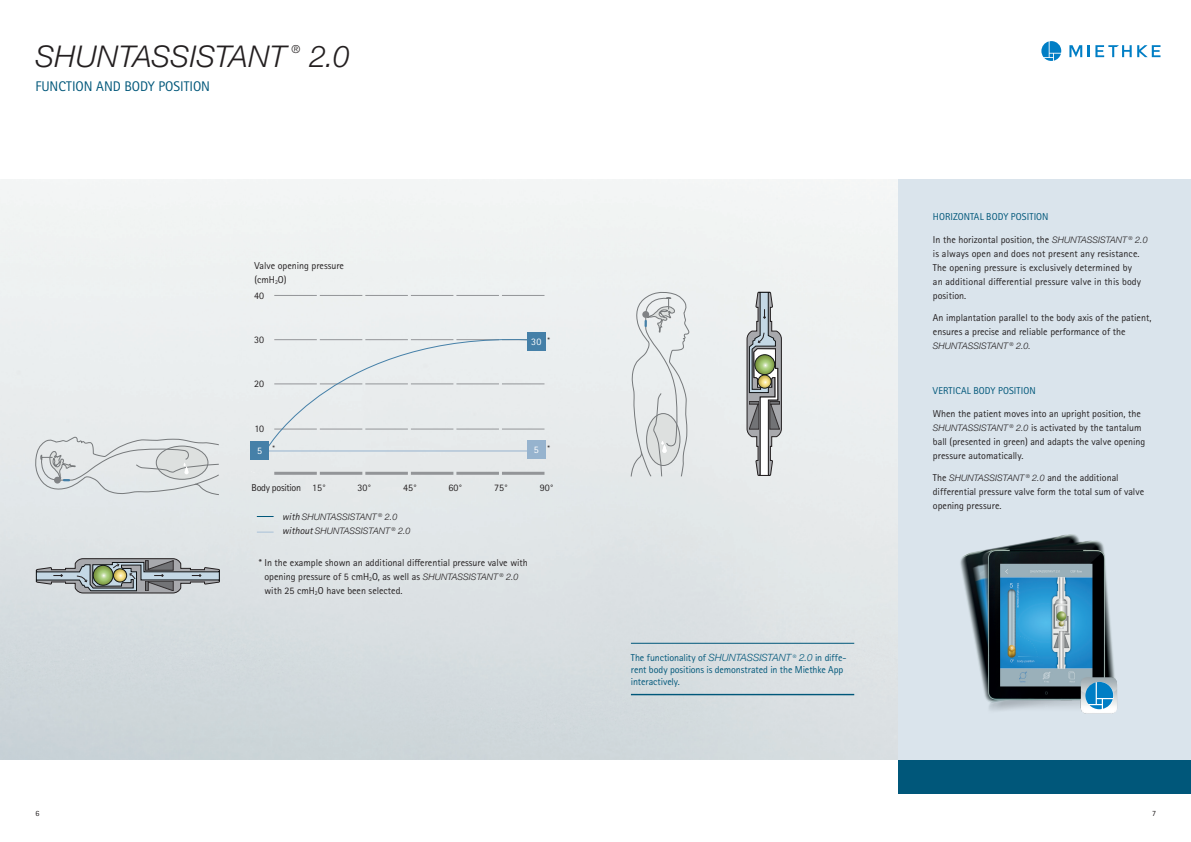
<style>
.page{position:relative;width:1191px;height:842px;background:#fff}
.page>*{position:absolute;margin:0;border:0;box-sizing:border-box;transform-origin:0 0}
.t1{font:italic 300 30px "Helvetica Neue LT Std";letter-spacing:.005em;color:#231f20}
.t2{font:14px "Rotis Sans Serif Pro";letter-spacing:-.005em;color:#00577a}
.t3{font:italic 300 11.1px "Helvetica Neue LT Std";color:#231f20}
.t4{font:10px/14px "Rotis Sans Serif Pro";color:#231f20}
.t5{font:10px/12px "Rotis Sans Serif Pro";letter-spacing:-.005em;color:#00577a}
.t6{font:10px "Rotis Sans Serif Pro";letter-spacing:-.03em;color:#231f20}
.t7{font:10px "Rotis Sans Serif Pro";color:#fff}
.t8{font:italic 300 9px/14px "Helvetica Neue LT Std";color:#231f20}
.t9{font:8px "Rotis Sans Serif Pro";color:#231f20}
.s1{font-family:"Rotis Sans Serif Pro";font-weight:400;font-size:10px}
.s2{font-family:"Helvetica Neue LT Std";font-weight:300;font-style:italic;font-size:9px}
.s3{font-family:"Helvetica Neue LT Std";font-weight:300;font-style:italic}
</style>
<div class="page">
<div style="left:899px;top:760px;width:292px;height:34px;background:#00577a"></div>
<img style="left:0;top:179px;width:899px;height:581px">
<div style="left:899px;top:179px;width:292px;height:581px;background:#dae4ec"></div>
<svg style="left:257px;top:516px;width:16px;height:1px"></svg>
<svg style="left:257px;top:532px;width:16px;height:1px"></svg>
<hr style="left:274px;top:472px;width:43px;height:3px;background:#939598">
<hr style="left:320px;top:472px;width:42px;height:3px;background:#939598">
<hr style="left:365px;top:472px;width:43px;height:3px;background:#939598">
<hr style="left:411px;top:472px;width:42px;height:3px;background:#939598">
<hr style="left:456px;top:472px;width:43px;height:3px;background:#939598">
<hr style="left:502px;top:472px;width:42px;height:3px;background:#939598">
<hr style="left:274px;top:295px;width:43px;height:1px;background:#939598">
<hr style="left:320px;top:295px;width:42px;height:1px;background:#939598">
<hr style="left:365px;top:295px;width:43px;height:1px;background:#939598">
<hr style="left:411px;top:295px;width:42px;height:1px;background:#939598">
<hr style="left:456px;top:295px;width:43px;height:1px;background:#939598">
<hr style="left:502px;top:295px;width:42px;height:1px;background:#939598">
<hr style="left:502px;top:384px;width:42px;height:1px;background:#939598">
<hr style="left:502px;top:429px;width:42px;height:1px;background:#939598">
<hr style="left:262px;top:450px;width:265px;height:1px;background:#96b3ce">
<div style="left:527px;top:440px;width:19px;height:19px;background:#96b3ce"></div>
<div style="left:267px;top:333px;width:261px;height:114px;background:#e9eced"></div>
<div style="left:250px;top:441px;width:19px;height:19px;background:#4580a8"></div>
<div style="left:527px;top:332px;width:19px;height:19px;background:#4580a8"></div>
<svg style="left:36px;top:558px;width:184px;height:35px;background:#9ca3a3"></svg>
<svg style="left:747px;top:292px;width:34px;height:184px;background:#a9adaa"></svg>
<hr style="left:631px;top:643px;width:223px;height:1px;background:#00577a">
<hr style="left:631px;top:694px;width:223px;height:1px;background:#00577a">
<svg style="left:630px;top:291px;width:59px;height:186px;background:#dde0e1"></svg>
<svg style="left:35px;top:421px;width:184px;height:74px;background:#dce0e1"></svg>
<img style="left:960px;top:534px;width:157px;height:180px">
<svg style="left:1041px;top:41px;width:20px;height:20px"></svg>
<svg style="left:1137px;top:45px;width:23px;height:12px"></svg>
<svg style="left:1095px;top:45px;width:36px;height:12px"></svg>
<svg style="left:1069px;top:45px;width:20px;height:12px"></svg>
<div style="left:1085px;top:682px;width:28px;height:28px;border:1px solid #fff;border-radius:50%"></div>
<svg style="left:1085px;top:682px;width:28px;height:27px"></svg>
<h1 class="t1" style="left:35px;top:38px;width:252px">SHUNTASSISTANT</h1>
<p class="t3" style="left:292px;top:43px;width:10px">®</p>
<h1 class="t1" style="left:310px;top:38px;width:42px">2.0</h1>
<h2 class="t2" style="left:35px;top:78px;width:176px">FUNCTION AND BODY POSITION</h2>
<p class="t4" style="left:254px;top:258px;width:91px">Valve opening pressure (cmH<sub>2</sub>O)</p>
<p class="t4" style="left:254px;top:288px;width:11px">40</p>
<p class="t4" style="left:254px;top:333px;width:11px">30</p>
<p class="t4" style="left:254px;top:377px;width:11px">20</p>
<p class="t4" style="left:254px;top:421px;width:11px">10</p>
<p class="t9" style="left:547px;top:336px;width:4px">*</p>
<p class="t7" style="left:531px;top:336px;width:12px">30</p>
<p class="t9" style="left:272px;top:443px;width:4px">*</p>
<p class="t9" style="left:547px;top:443px;width:4px">*</p>
<p class="t7" style="left:257px;top:445px;width:6px">5</p>
<p class="t7" style="left:534px;top:444px;width:6px">5</p>
<p class="t6" style="left:252px;top:482px;width:76px">Body position 15°</p>
<p class="t4" style="left:357px;top:481px;width:15px">30°</p>
<p class="t4" style="left:403px;top:481px;width:15px">45°</p>
<p class="t4" style="left:448px;top:481px;width:15px">60°</p>
<p class="t4" style="left:494px;top:481px;width:15px">75°</p>
<p class="t4" style="left:539px;top:481px;width:15px">90°</p>
<p class="t8" style="left:282px;top:510px;width:130px"><span class="s1">with</span> SHUNTASSISTANT <sup>®</sup> 2.0 <span class="s1">without</span> SHUNTASSISTANT <sup>®</sup> 2.0</p>
<p class="t4" style="left:264px;top:556px;width:265px;text-indent:-6px">* In the example shown an additional differential pressure valve with opening pressure of 5 cmH<sub>2</sub>O, as well as <span class="s2">SHUNTASSISTANT</span> <sup>®</sup> <span class="s2">2.0 </span>with 25 cmH<sub>2</sub>O have been selected.</p>
<p class="t5" style="left:631px;top:652px;width:217px">The functionality of <span class="s3">SHUNTASSISTANT</span> <sup>®</sup> <span class="s3">2.0</span> in diffe&shy;rent body positions is demonstrated in the Miethke App interactively.</p>
<p class="t5" style="left:933px;top:211px;width:117px">HORIZONTAL BODY POSITION</p>
<p class="t4" style="left:933px;top:232px;width:216px">In the horizontal position, the <span class="s2">SHUNTASSISTANT</span> <sup>®</sup> <span class="s2">2.0 </span>is always open and does not present any resistance.<br>The opening pressure is exclusively determined by<br>an additional differential pressure valve in this body position.</p>
<p class="t4" style="left:933px;top:311px;width:220px">An implantation parallel to the body axis of the patient, ensures a precise and reliable performance of the</p>
<p class="t8" style="left:933px;top:339px;width:100px">SHUNTASSISTANT <sup>®</sup> 2.0.</p>
<p class="t5" style="left:933px;top:385px;width:104px">VERTICAL BODY POSITION</p>
<p class="t4" style="left:933px;top:406px;width:214px">When the patient moves into an upright position, the <span class="s2">SHUNTASSISTANT</span> <sup>®</sup> <span class="s2">2.0</span> is activated by the tantalum ball (presented in green) and adapts the valve opening pressure automatically.</p>
<p class="t4" style="left:933px;top:471px;width:213px">The <span class="s2">SHUNTASSISTANT</span> <sup>®</sup> <span class="s2">2.0</span> and the additional differential pressure valve form the total sum of valve opening pressure.</p>
<p class="t9" style="left:35px;top:809px;width:5px">6</p>
<p class="t9" style="left:1152px;top:809px;width:5px">7</p>
</div>
